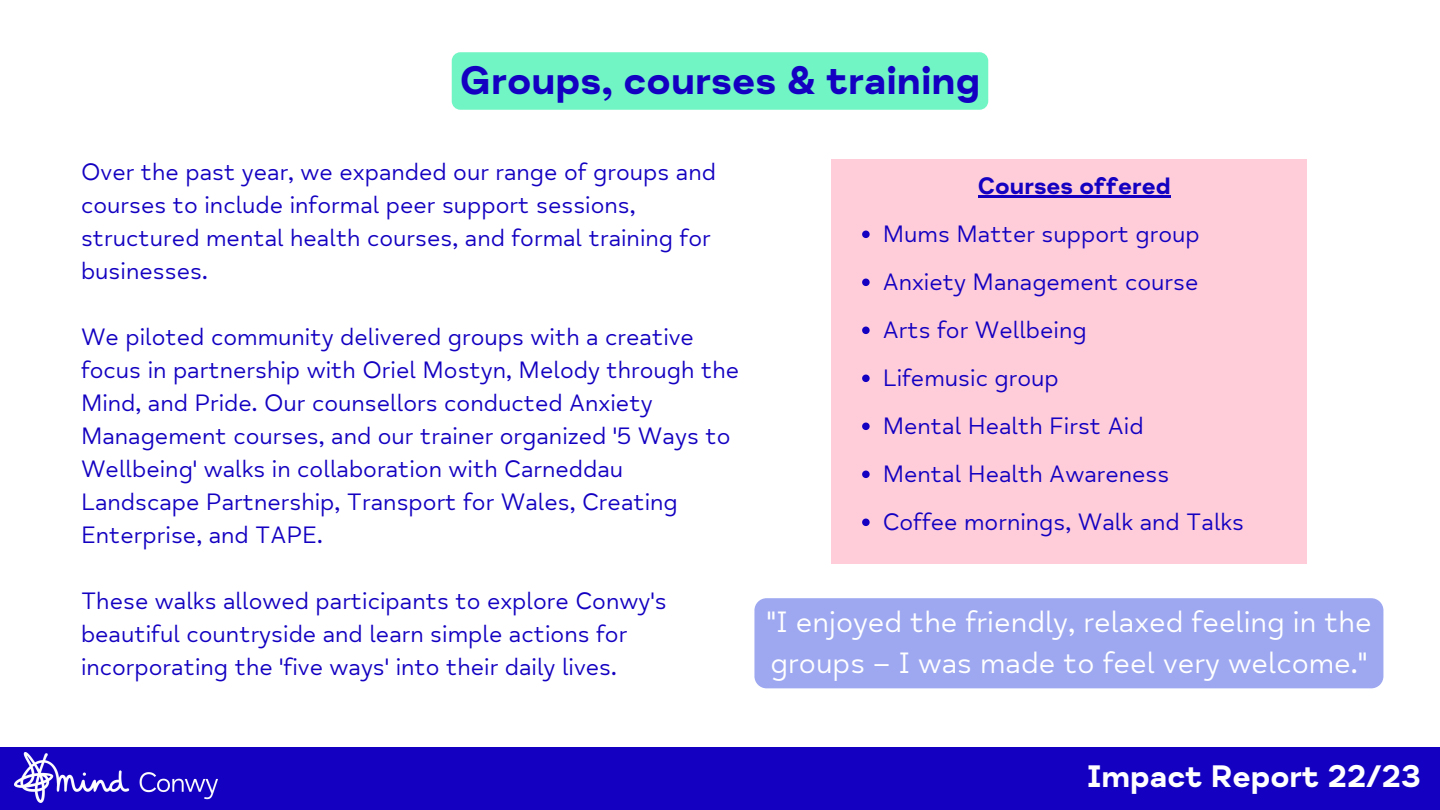
<style>
.page{position:relative;width:1440px;height:810px;background:#fff}
.page>*{position:absolute;margin:0;border:0;box-sizing:border-box;transform-origin:0 0}
.t1{font:40px "Mind Meridian Display";color:#1300c1}
.t2{font:31.5px "Mind Meridian Display";color:#fff}
.t3{font:29.8px/41.6px "Mind Meridian";color:#fff}
.t4{font:24px/33px "Mind Meridian";color:#1300c1}
.t5{font:24px "Mind Meridian Display";color:#1300c1}
</style>
<div class="page">
<div style="left:0;top:747px;width:1440px;height:63px;background:#1300c1"></div>
<img style="left:14px;top:753px;width:203px;height:49px">
<div style="left:831px;top:159px;width:476px;height:404px;background:#ffcdd9"></div>
<div style="left:452px;top:52px;width:536px;height:58px;background:#71f5c4;border-radius:9px"></div>
<div style="left:754px;top:598px;width:629px;height:90px;background:#9da8f0"></div>
<hr style="left:978px;top:195px;width:193px;height:3px;background:#1300c1">
<svg style="left:862px;top:231px;width:8px;height:7px"></svg>
<svg style="left:862px;top:279px;width:8px;height:7px"></svg>
<svg style="left:862px;top:327px;width:8px;height:7px"></svg>
<svg style="left:862px;top:375px;width:8px;height:7px"></svg>
<svg style="left:862px;top:423px;width:8px;height:7px"></svg>
<svg style="left:862px;top:471px;width:8px;height:7px"></svg>
<svg style="left:862px;top:519px;width:8px;height:7px"></svg>
<p class="t1" style="left:460px;top:56px;width:522px">Groups, courses &amp; training</p>
<p class="t4" style="left:81px;top:156px;width:636px">Over the past year, we expanded our range of groups and courses to include informal peer support sessions, structured mental health courses, and formal training for businesses.</p>
<p class="t4" style="left:81px;top:321px;width:660px">We piloted community delivered groups with a creative focus in partnership with Oriel Mostyn, Melody through the Mind, and Pride. Our counsellors conducted Anxiety Management courses, and our trainer organized '5 Ways to Wellbeing' walks in collaboration with Carneddau Landscape Partnership, Transport for Wales, Creating Enterprise, and TAPE.</p>
<p class="t4" style="left:81px;top:585px;width:587px">These walks allowed participants to explore Conwy's beautiful countryside and learn simple actions for incorporating the 'five ways' into their daily lives.</p>
<p class="t5" style="left:978px;top:171px;width:194px">Courses offered</p>
<p class="t4" style="left:883px;top:218px;width:319px">Mums Matter support group</p>
<p class="t4" style="left:883px;top:266px;width:317px">Anxiety Management course</p>
<p class="t4" style="left:883px;top:314px;width:206px">Arts for Wellbeing</p>
<p class="t4" style="left:883px;top:362px;width:178px">Lifemusic group</p>
<p class="t4" style="left:883px;top:410px;width:262px">Mental Health First Aid</p>
<p class="t4" style="left:883px;top:458px;width:288px">Mental Health Awareness</p>
<p class="t4" style="left:883px;top:506px;width:363px">Coffee mornings, Walk and Talks</p>
<p class="t3" style="left:766px;top:601px;width:607px">"I enjoyed the friendly, relaxed feeling in the groups – I was made to feel very welcome."</p>
<p class="t2" style="left:1087px;top:758px;width:335px">Impact Report 22/23</p>
</div>
